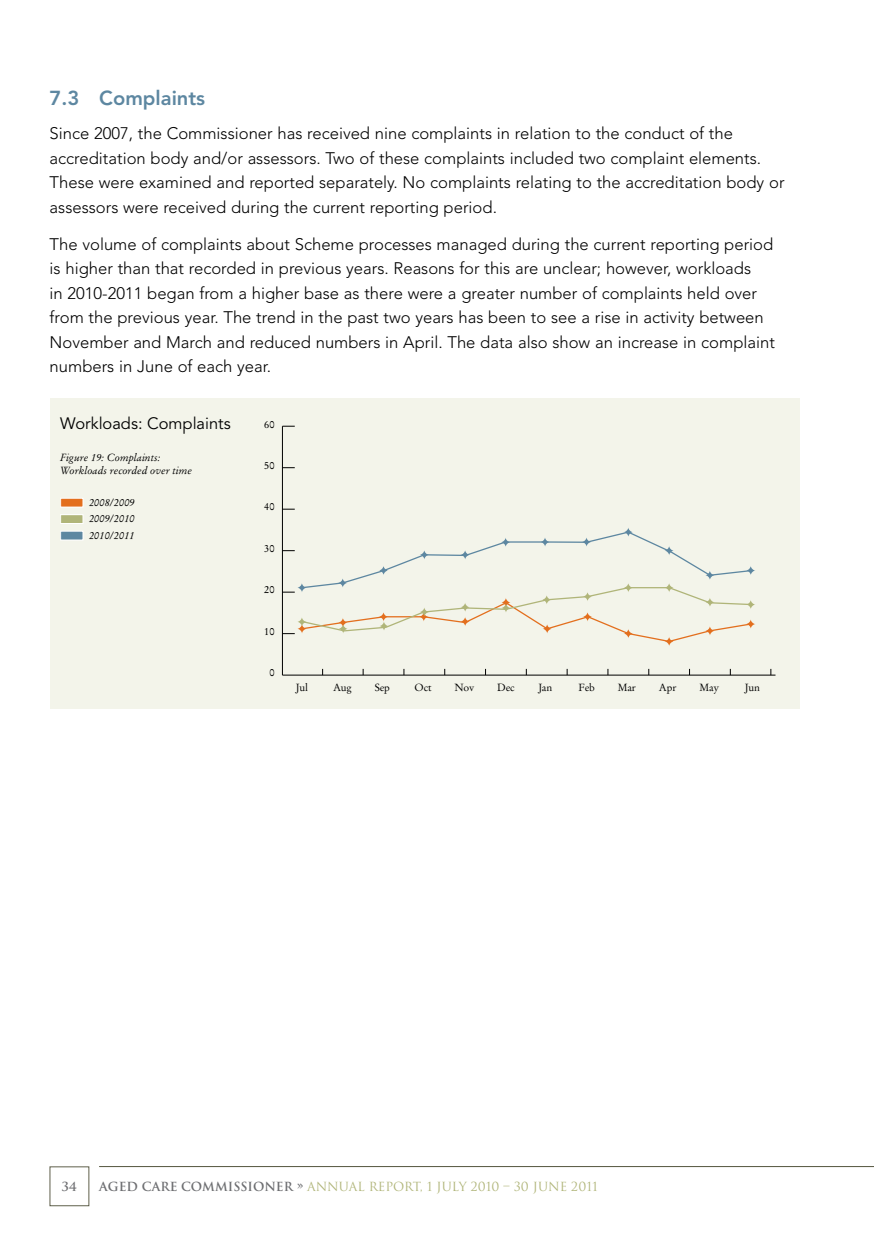
<style>
.page{position:relative;width:874px;height:1241px;background:#fff}
.page>*{position:absolute;margin:0;border:0;box-sizing:border-box;transform-origin:0 0}
.t1{font:800 20.12px "Avenir";color:#5d87a1}
.t2{font:300 16.62px/24.5px "Avenir";color:#000}
.t3{font:16.45px "Avenir";color:#000}
.t4{font:12.25px "Trajan";color:#b0b579}
.t5{font:700 12.25px "Trajan";color:#6d6e71}
.t6{font:italic 10.33px/16.6px "Stempel Garamond";color:#000}
.t7{font:10.33px "Stempel Garamond";letter-spacing:-.02em;color:#000}
.s1{font-weight:700;color:#6d6e71}
</style>
<div class="page">
<hr style="left:99px;top:1165px;width:774px;height:1px;background:#5f604b">
<div style="left:50px;top:398px;width:749px;height:310px;background:#f3f4ea"></div>
<div style="left:61px;top:498px;width:22px;height:9px;background:#e36f1e"></div>
<div style="left:60px;top:497px;width:23px;height:10px;border:1px solid #fff"></div>
<div style="left:61px;top:514px;width:22px;height:9px;background:#b0b579"></div>
<div style="left:60px;top:514px;width:23px;height:10px;border:1px solid #fff"></div>
<div style="left:61px;top:531px;width:22px;height:9px;background:#5d87a1"></div>
<div style="left:60px;top:530px;width:23px;height:10px;border:1px solid #fff"></div>
<hr style="left:282px;top:674px;width:493px;height:1px;background:#000">
<hr style="left:282px;top:426px;width:1px;height:249px;background:#000">
<svg style="left:282px;top:591px;width:12px;height:1px"></svg>
<svg style="left:282px;top:426px;width:12px;height:1px"></svg>
<svg style="left:664px;top:636px;width:9px;height:10px"></svg>
<svg style="left:300px;top:530px;width:453px;height:112px"></svg>
<p class="t1" style="left:50px;top:86px;width:157px">7.3 Complaints</p>
<p class="t2" style="left:50px;top:121px;width:736px">Since 2007, the Commissioner has received nine complaints in relation to the conduct of the accreditation body and/or assessors. Two of these complaints included two complaint elements.<br>These were examined and reported separately. N o complaints relating to the accreditation body or assessors were received during the current reporting period.</p>
<p class="t2" style="left:50px;top:231px;width:726px">The volume of complaints about Scheme processes managed during the current reporting period is higher than that recorded in previous years. Reasons for this are unclear; however, workloads<br>in 2010-2011 began from a higher base as there were a greater number of complaints held over from the previous year. The trend in the past two years has been to see a rise in activity between November and March and reduced numbers in April. The data also show an increase in complaint numbers in June of each year.</p>
<p class="t3" style="left:60px;top:413px;width:172px">Workloads: Complaints</p>
<p class="t6" style="left:60px;top:451px;width:133px;line-height:12.4px">Figure 19: Complaints:<br>Workloads recorded over time</p>
<p class="t6" style="left:89px;top:494px;width:47px;text-align:justify">2008/2009<br>2009/2010<br>2010/2011</p>
<p class="t7" style="left:264px;top:417px;width:12px">60</p>
<p class="t7" style="left:264px;top:459px;width:12px">50</p>
<p class="t7" style="left:264px;top:500px;width:12px">40</p>
<p class="t7" style="left:264px;top:542px;width:12px">30</p>
<p class="t7" style="left:264px;top:583px;width:12px">20</p>
<p class="t7" style="left:264px;top:625px;width:12px">10</p>
<p class="t7" style="left:269px;top:666px;width:7px">0</p>
<p class="t7" style="left:296px;top:681px;width:14px">Jul</p>
<p class="t7" style="left:333px;top:681px;width:20px">Aug</p>
<p class="t7" style="left:374px;top:681px;width:17px">Sep</p>
<p class="t7" style="left:414px;top:681px;width:18px">Oct</p>
<p class="t7" style="left:454px;top:681px;width:21px">Nov</p>
<p class="t7" style="left:497px;top:681px;width:19px">Dec</p>
<p class="t7" style="left:538px;top:681px;width:15px">Jan</p>
<p class="t7" style="left:578px;top:681px;width:18px">Feb</p>
<p class="t7" style="left:617px;top:681px;width:20px">Mar</p>
<p class="t7" style="left:658px;top:681px;width:19px">Apr</p>
<p class="t7" style="left:699px;top:681px;width:21px">May</p>
<p class="t7" style="left:744px;top:681px;width:16px">Jun</p>
<p class="t5" style="left:62px;top:1178px;width:17px">34</p>
<p class="t4" style="left:99px;top:1179px;width:500px"><span class="s1">AGED CARE COMMISSIONER »</span> ANNUAL REPORT, 1 JULY 2010 – 30 JUNE 2011</p>
</div>
